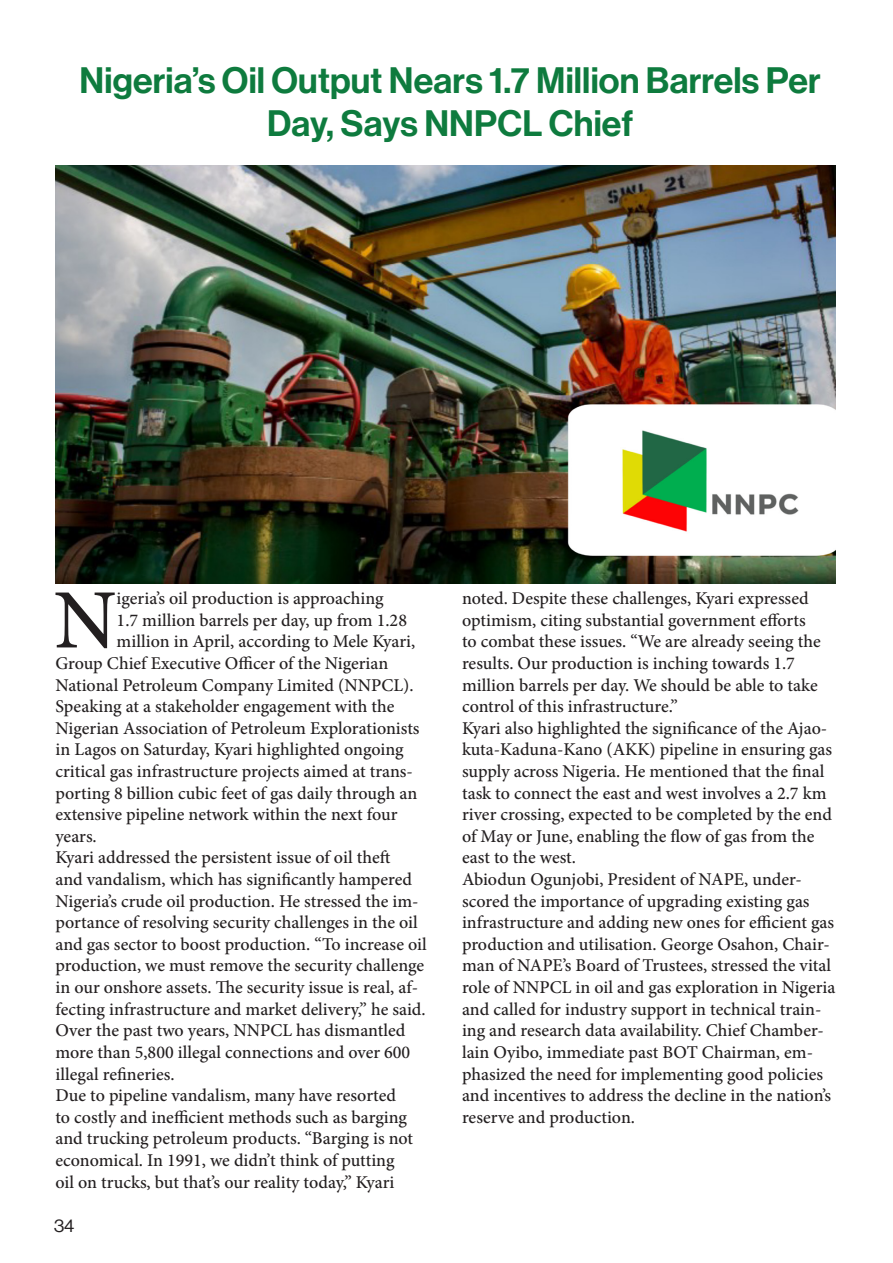
<style>
.page{position:relative;width:893px;height:1263px;background:#fff}
.page>*{position:absolute;margin:0;border:0;box-sizing:border-box;transform-origin:0 0}
.t1{font:500 84.45px "Minion Pro";color:#231f20}
.t2{font:36px/43.2px "Neue Haas Display Mediu";letter-spacing:.005em;color:#0e7b3e;text-align:center}
.t3{font:500 18px/21.6px "Minion Pro";color:#231f20}
.t4{font:18px "Neue Haas Display";color:#231f20}
</style>
<div class="page">
<img style="left:56px;top:166px;width:780px;height:418px">
<p class="t2" style="left:80px;top:59px;width:743px">Nigeria’s Oil Output Nears 1.7 Million Barrels Per<br>Day, Says NNPCL Chief</p>
<p class="t1" style="left:54px;top:563px;width:64px">N</p>
<p class="t3" style="left:117px;top:588px;width:268px">igeria’s oil production is approaching</p>
<p class="t3" style="left:117px;top:609px;width:292px">1.7 million barrels per day, up from 1.28</p>
<p class="t3" style="left:117px;top:631px;width:300px">million in April, according to Mele Kyari,</p>
<p class="t3" style="left:56px;top:652px;width:334px">Group Chief Executive Officer of the Nigerian</p>
<p class="t3" style="left:56px;top:674px;width:360px">National Petroleum Company Limited (NNPCL).</p>
<p class="t3" style="left:56px;top:696px;width:340px">Speaking at a stakeholder engagement with the</p>
<p class="t3" style="left:56px;top:717px;width:366px">Nigerian Association of Petroleum Explorationists</p>
<p class="t3" style="left:56px;top:739px;width:350px">in Lagos on Saturday, Kyari highlighted ongoing</p>
<p class="t3" style="left:56px;top:760px;width:359px">critical gas infrastructure projects aimed at trans-</p>
<p class="t3" style="left:56px;top:782px;width:363px">porting 8 billion cubic feet of gas daily through an</p>
<p class="t3" style="left:56px;top:804px;width:343px">extensive pipeline network within the next four</p>
<p class="t3" style="left:56px;top:825px;width:43px">years.</p>
<p class="t3" style="left:56px;top:847px;width:373px">Kyari addressed the persistent issue of oil theft<br>and vandalism, which has significantly hampered Nigeria’s crude oil production. He stressed the im&shy;portance of resolving security challenges in the oil and gas sector to boost production. “To increase oil production, we must remove the security challenge in our onshore assets. The security issue is real, af&shy;fecting infrastructure and market delivery,” he said.<br>Over the past two years, NNPCL has dismantled more than 5,800 illegal connections and over 600 illegal refineries.</p>
<p class="t3" style="left:56px;top:1084px;width:359px">Due to pipeline vandalism, many have resorted to costly and inefficient methods such as barging and trucking petroleum products. “Barging is not economical. In 1991, we didn’t think of putting oil on trucks, but that’s our reality today,” Kyari</p>
<p class="t4" style="left:54px;top:1216px;width:22px">34</p>
<p class="t3" style="left:462px;top:588px;width:360px">noted. Despite these challenges, Kyari expressed optimism, citing substantial government efforts to combat these issues. “We are already seeing the results. Our production is inching towards 1.7 million barrels per day. We should be able to take control of this infrastructure.”</p>
<p class="t3" style="left:462px;top:717px;width:372px">Kyari also highlighted the significance of the Ajao&shy;kuta-Kaduna-Kano (AKK) pipeline in ensuring gas supply across Nigeria. He mentioned that the final task to connect the east and west involves a 2.7 km river crossing, expected to be completed by the end of May or June, enabling the flow of gas from the east to the west.</p>
<p class="t3" style="left:462px;top:868px;width:375px">Abiodun Ogunjobi, President of NAPE, under&shy;scored the importance of upgrading existing gas infrastructure and adding new ones for efficient gas production and utilisation. George Osahon, Chair&shy;man of NAPE’s Board of Trustees, stressed the vital role of NNPCL in oil and gas exploration in Nigeria and called for industry support in technical train&shy;ing and research data availability. Chief Chamber&shy;lain Oyibo, immediate past BOT Chairman, em&shy;phasized the need for implementing good policies and incentives to address the decline in the nation’s reserve and production.</p>
</div>
